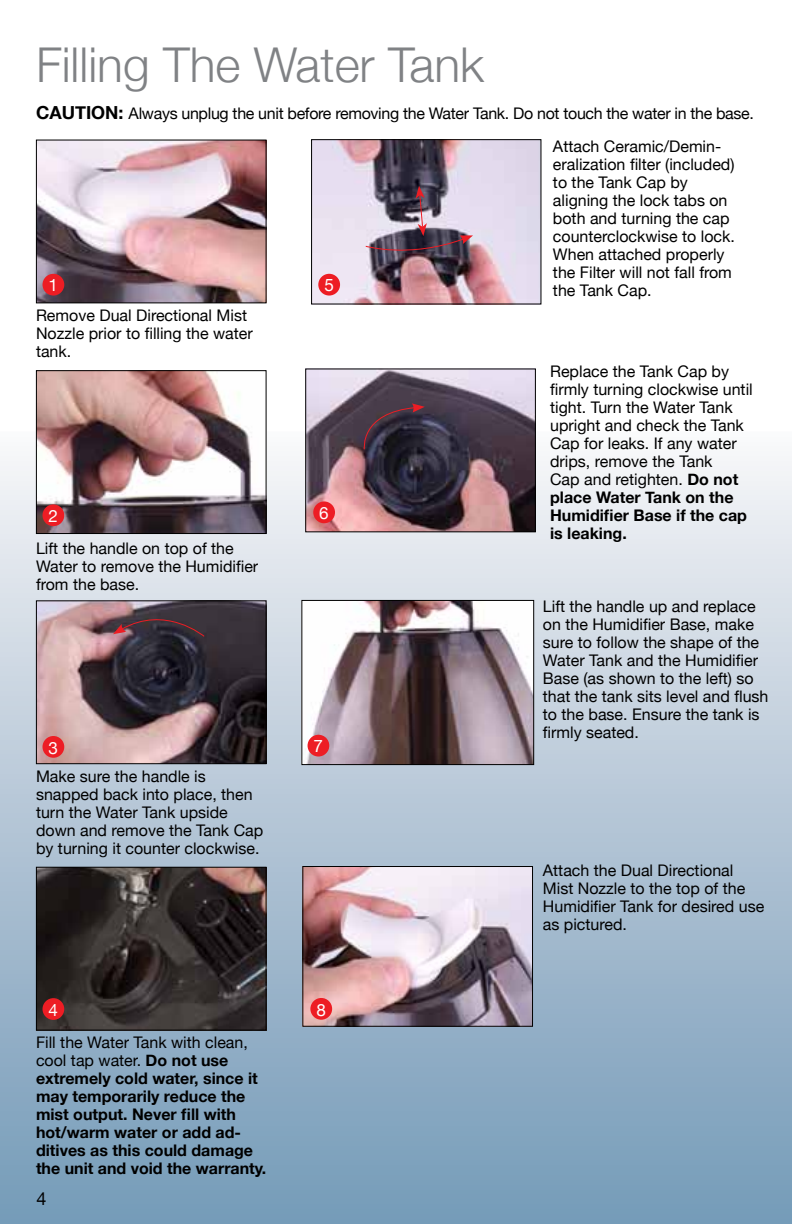
<style>
.page{position:relative;width:792px;height:1224px;background:#fff}
.page>*{position:absolute;margin:0;border:0;box-sizing:border-box;transform-origin:0 0}
.t1{font:300 48px "Helvetica Neue";color:#808285}
.t2{font:18px "Helvetica Neue";color:#000}
.t3{font:17px "Helvetica Neue";color:#fff}
.t4{font:16px/18px "Helvetica Neue";color:#000}
.t5{font:700 16px/18px "Helvetica Neue";color:#000}
.t6{font:16px "Helvetica Neue";letter-spacing:-.02em;color:#000}
.s1{font-weight:700;font-size:18px}
.s2{font-weight:400}
.s3{font-weight:700}
</style>
<div class="page">
<div style="left:0;top:431px;width:792px;height:793px;background:linear-gradient(to bottom,#f6f4f7,#7298b6)"></div>
<img style="left:38px;top:142px;width:226px;height:159px">
<div style="left:36px;top:140px;width:230px;height:163px;border:1px solid #000"></div>
<img style="left:38px;top:372px;width:226px;height:160px">
<div style="left:36px;top:370px;width:230px;height:164px;border:1px solid #000"></div>
<img style="left:38px;top:602px;width:226px;height:160px">
<div style="left:36px;top:600px;width:230px;height:164px;border:1px solid #000"></div>
<img style="left:307px;top:371px;width:227px;height:159px">
<div style="left:305px;top:369px;width:231px;height:163px;border:1px solid #000"></div>
<img style="left:304px;top:868px;width:227px;height:157px">
<div style="left:302px;top:866px;width:231px;height:161px;border:1px solid #000"></div>
<img style="left:38px;top:869px;width:226px;height:160px">
<div style="left:36px;top:867px;width:230px;height:164px;border:1px solid #000"></div>
<div style="left:43px;top:274px;width:21px;height:22px;background:#ed1d24;border-radius:50%"></div>
<div style="left:43px;top:504px;width:21px;height:22px;background:#ed1d24;border-radius:50%"></div>
<svg style="left:113px;top:604px;width:92px;height:33px;background:#544049"></svg>
<svg style="left:360px;top:403px;width:65px;height:47px;background:#3c2d3b"></svg>
<img style="left:313px;top:141px;width:226px;height:162px">
<div style="left:311px;top:139px;width:230px;height:166px;border:1px solid #000"></div>
<img style="left:365px;top:186px;width:108px;height:73px">
<div style="left:318px;top:274px;width:22px;height:22px;background:#ed1d24;border-radius:50%"></div>
<div style="left:313px;top:501px;width:22px;height:22px;background:#ed1d24;border-radius:50%"></div>
<div style="left:43px;top:998px;width:21px;height:22px;background:#ed1d24;border-radius:50%"></div>
<div style="left:310px;top:998px;width:22px;height:22px;background:#ed1d24;border-radius:50%"></div>
<img style="left:303px;top:602px;width:229px;height:161px">
<div style="left:301px;top:600px;width:233px;height:165px;border:1px solid #000"></div>
<div style="left:43px;top:736px;width:21px;height:22px;background:#ed1d24;border-radius:50%"></div>
<div style="left:308px;top:735px;width:21px;height:22px;background:#ed1d24;border-radius:50%"></div>
<h1 class="t1" style="left:36px;top:36px;width:450px">Filling The Water Tank</h1>
<p class="t6" style="left:36px;top:104px;width:719px"><span class="s1">CAUTION:</span> Always unplug the unit before removing the Water Tank. Do not touch the water in the base.</p>
<p class="t3" style="left:49px;top:275px;width:11px">1</p>
<p class="t4" style="left:36px;top:306px;width:218px">Remove Dual Directional Mist<br>Nozzle prior to filling the water tank.</p>
<p class="t3" style="left:49px;top:506px;width:11px">2</p>
<p class="t4" style="left:36px;top:539px;width:224px">Lift the handle on top of the<br>Water to remove the Humidifier from the base.</p>
<p class="t3" style="left:324px;top:275px;width:11px">5</p>
<p class="t3" style="left:319px;top:503px;width:11px">6</p>
<p class="t3" style="left:49px;top:737px;width:11px">3</p>
<p class="t3" style="left:314px;top:736px;width:11px">7</p>
<p class="t4" style="left:36px;top:767px;width:229px">Make sure the handle is snapped back into place, then turn the Water Tank upside down and remove the Tank Cap by turning it counter clockwise.</p>
<p class="t3" style="left:49px;top:1000px;width:11px">4</p>
<p class="t3" style="left:316px;top:999px;width:11px">8</p>
<p class="t5" style="left:36px;top:1033px;width:232px"><span class="s2">Fill the Water Tank with clean, cool tap water.</span> Do not use extremely cold water, since it may temporarily reduce the mist output. Never fill with hot/warm water or add ad&shy;ditives as this could damage the unit and void the warranty.</p>
<p class="t2" style="left:37px;top:1188px;width:12px">4</p>
<p class="t4" style="left:553px;top:137px;width:183px">Attach Ceramic/Demin&shy;eralization filter (included) to the Tank Cap by aligning the lock tabs on both and turning the cap counterclockwise to lock.<br>When attached properly the Filter will not fall from the Tank Cap.</p>
<p class="t4" style="left:550px;top:362px;width:204px">Replace the Tank Cap by firmly turning clockwise until tight. Turn the Water Tank upright and check the Tank<br>Cap for leaks. If any water drips, remove the Tank<br>Cap and retighten. <span class="s3">Do not place Water Tank on the<br>Humidifier Base if the cap is leaking.</span></p>
<p class="t4" style="left:543px;top:597px;width:227px">Lift the handle up and replace on the Humidifier Base, make sure to follow the shape of the<br>Water Tank and the Humidifier<br>Base (as shown to the left) so that the tank sits level and flush to the base. Ensure the tank is firmly seated.</p>
<p class="t4" style="left:543px;top:861px;width:223px">Attach the Dual Directional<br>Mist Nozzle to the top of the<br>Humidifier Tank for desired use as pictured.</p>
</div>
